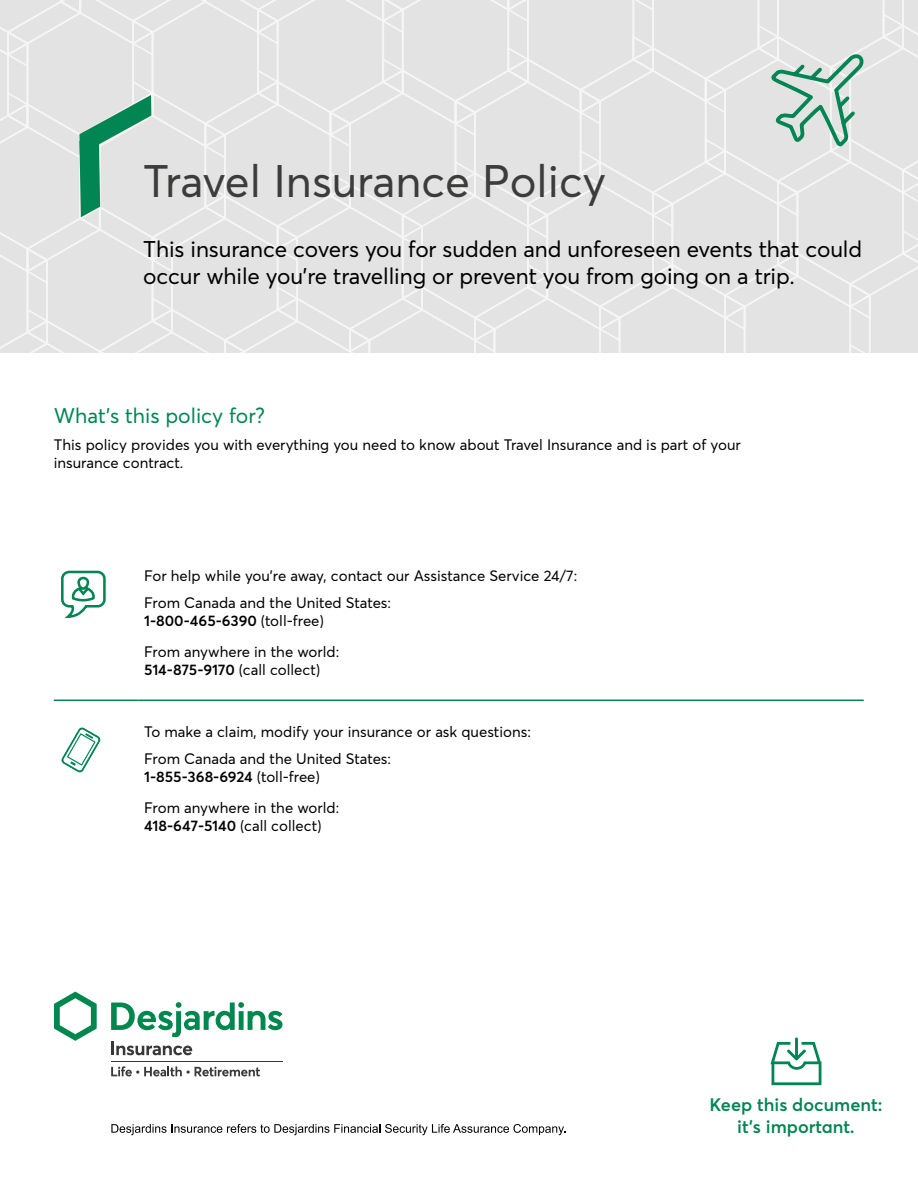
<style>
.page{position:relative;width:918px;height:1188px;background:#fff}
.page>*{position:absolute;margin:0;border:0;box-sizing:border-box;transform-origin:0 0}
.t1{font:45px "Averta";color:#3c3c3b}
.t2{font:22.5px/27px "Averta";letter-spacing:-.005em;color:#000}
.t3{font:21px "Averta";color:#008553}
.t4{font:600 18px/21.6px "Averta";color:#008553;text-align:center}
.t5{font:15px/27px "Averta";color:#000}
.s1{font-weight:600}
</style>
<div class="page">
<hr style="left:111px;top:1041px;width:3px;height:14px;background:#383838">
<svg style="left:116px;top:1046px;width:76px;height:9px"></svg>
<svg style="left:111px;top:1066px;width:149px;height:10px"></svg>
<hr style="left:111px;top:1061px;width:172px;height:1px;background:#383838">
<svg style="left:54px;top:992px;width:43px;height:49px"></svg>
<svg style="left:111px;top:1002px;width:172px;height:35px"></svg>
<svg style="left:111px;top:1124px;width:454px;height:11px"></svg>
<hr style="left:54px;top:700px;width:84px;height:1px;background:#008553">
<hr style="left:138px;top:700px;width:726px;height:1px;background:#008553">
<svg style="left:61px;top:570px;width:45px;height:48px"></svg>
<svg style="left:61px;top:727px;width:40px;height:46px"></svg>
<svg style="left:770px;top:1037px;width:52px;height:49px"></svg>
<svg style="left:0;top:0;width:918px;height:353px;background:#e0e2e2"></svg>
<h1 class="t1" style="left:143px;top:153px;width:465px">Travel Insurance Policy</h1>
<h2 class="t2" style="left:143px;top:236px;width:720px">This insurance covers you for sudden and unforeseen events that could occur while you’re travelling or prevent you from going on a trip.</h2>
<h3 class="t3" style="left:54px;top:403px;width:213px">What’s this policy for?</h3>
<p class="t5" style="left:54px;top:436px;width:689px;line-height:18px">This policy provides you with everything you need to know about Travel Insurance and is part of your insurance contract.</p>
<p class="t5" style="left:144px;top:562px;width:435px">For help while you’re away, contact our Assistance Service 24/7:<br>From Canada and the United States:</p>
<p class="t5" style="left:144px;top:605px;width:197px;line-height:30.8px"><span class="s1">1-800-465-6390</span> (toll-free)<br>From anywhere in the world:</p>
<p class="t5" style="left:144px;top:656px;width:178px"><span class="s1">514-875-9170</span> (call collect)</p>
<p class="t5" style="left:144px;top:718px;width:388px">To make a claim, modify your insurance or ask questions:<br>From Canada and the United States:</p>
<p class="t5" style="left:144px;top:762px;width:197px;line-height:30.8px"><span class="s1">1-855-368-6924</span> (toll-free)<br>From anywhere in the world:</p>
<p class="t5" style="left:144px;top:812px;width:179px"><span class="s1">418-647-5140</span> (call collect)</p>
<p class="t4" style="left:709px;top:1094px;width:175px">Keep this document: it’s important.</p>
</div>
